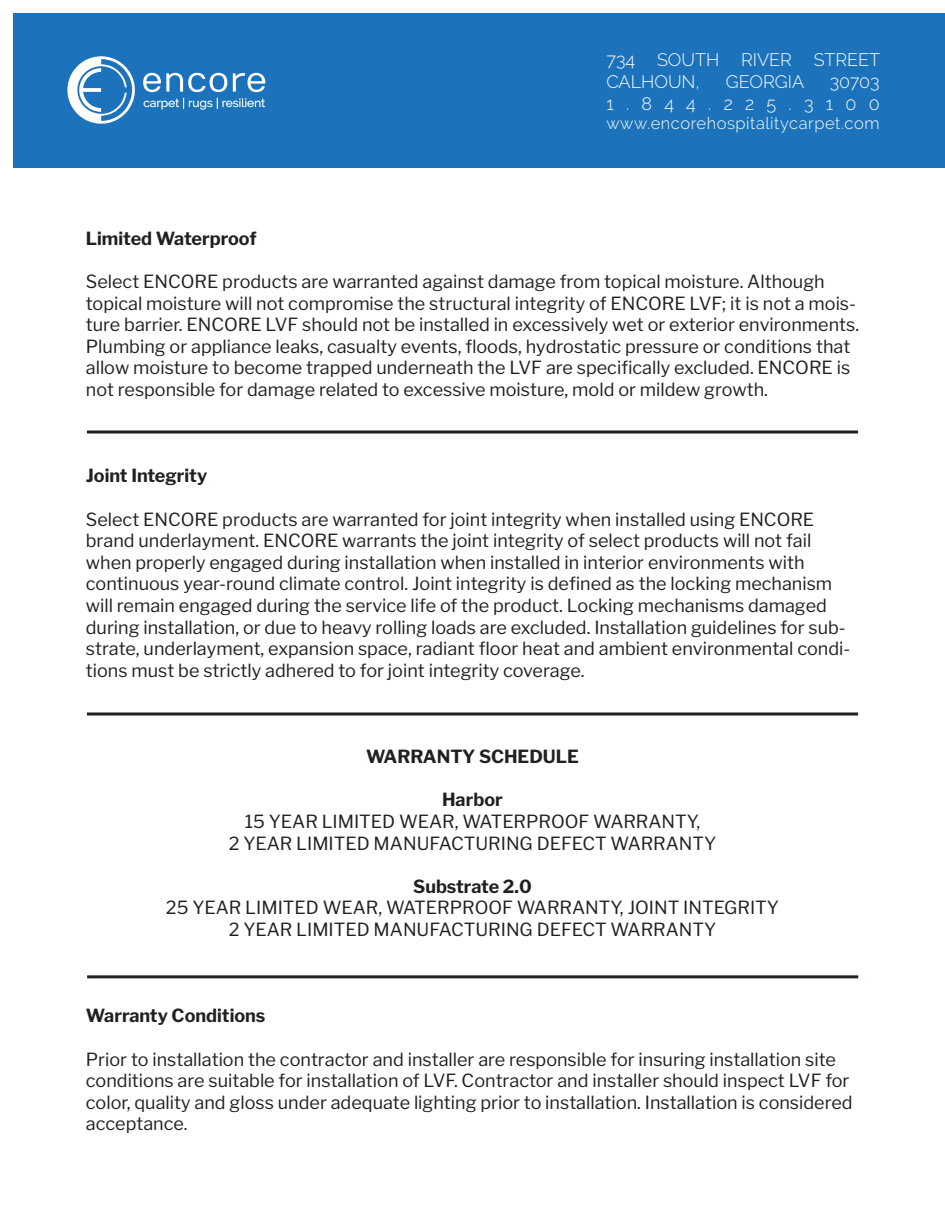
<style>
.page{position:relative;width:945px;height:1215px;background:#fff}
.page>*{position:absolute;margin:0;border:0;box-sizing:border-box;transform-origin:0 0}
.t1{font:18px/21.6px "Libre Franklin";color:#231f20}
.t2{font:700 18px "Libre Franklin";color:#231f20}
.t3{font:300 18px/21.6px "Raleway";color:#fff}
.t4{font:300 18px/21.6px "Raleway";letter-spacing:.68em;color:#fff;text-align:right}
.t5{font:300 16.5px "Raleway";letter-spacing:.035em;color:#fff}
</style>
<div class="page">
<div style="left:14px;top:14px;width:918px;height:154px;background:#1c73bb"></div>
<svg style="left:143px;top:73px;width:84px;height:19px"></svg>
<svg style="left:233px;top:73px;width:32px;height:19px"></svg>
<svg style="left:144px;top:98px;width:121px;height:12px"></svg>
<svg style="left:68px;top:56px;width:67px;height:68px"></svg>
<svg style="left:87px;top:430px;width:771px;height:4px;background:#595657"></svg>
<svg style="left:87px;top:712px;width:771px;height:4px;background:#595657"></svg>
<hr style="left:87px;top:975px;width:771px;height:3px;background:#231f20">
<div style="left:932px;top:14px;width:13px;height:154px;background:#1c73bb"></div>
<p class="t3" style="left:606px;top:49px;width:275px">734 SOUTH RIVER STREET<br>CALHOUN,</p>
<p class="t3" style="left:726px;top:71px;width:80px">GEORGIA</p>
<p class="t4" style="left:606px;top:71px;width:275px">30703<br>1.844.225.3100</p>
<p class="t5" style="left:606px;top:114px;width:275px">www.encorehospitalitycarpet.com</p>
<p class="t2" style="left:86px;top:224px;width:172px">Limited Waterproof</p>
<p class="t1" style="left:86px;top:271px;width:775px">Select ENCORE products are warranted against damage from topical moisture. Although topical moisture will not compromise the structural integrity of ENCORE LVF; it is not a mois&shy;ture barrier. ENCORE LVF should not be installed in excessively wet or exterior environments.<br>Plumbing or appliance leaks, casualty events, floods, hydrostatic pressure or conditions that allow moisture to become trapped underneath the LVF are specifically excluded. ENCORE is not responsible for damage related to excessive moisture, mold or mildew growth.</p>
<p class="t2" style="left:86px;top:462px;width:123px">Joint Integrity</p>
<p class="t1" style="left:86px;top:508px;width:766px">Select ENCORE products are warranted for joint integrity when installed using ENCORE brand underlayment. ENCORE warrants the joint integrity of select products will not fail when properly engaged during installation when installed in interior environments with continuous year-round climate control. Joint integrity is defined as the locking mechanism will remain engaged during the service life of the product. Locking mechanisms damaged during installation, or due to heavy rolling loads are excluded. Installation guidelines for sub&shy;strate, underlayment, expansion space, radiant floor heat and ambient environmental condi&shy;tions must be strictly adhered to for joint integrity coverage.</p>
<p class="t2" style="left:366px;top:742px;width:214px">WARRANTY SCHEDULE</p>
<p class="t2" style="left:442px;top:786px;width:62px">Harbor</p>
<p class="t1" style="left:229px;top:811px;width:489px;text-align:center">15 YEAR LIMITED WEAR, WATERPROOF WARRANTY,<br>2 YEAR LIMITED MANUFACTURING DEFECT WARRANTY</p>
<p class="t2" style="left:413px;top:872px;width:120px">Substrate 2.0</p>
<p class="t1" style="left:166px;top:897px;width:615px;text-align:center">25 YEAR LIMITED WEAR, WATERPROOF WARRANTY, JOINT INTEGRITY<br>2 YEAR LIMITED MANUFACTURING DEFECT WARRANTY</p>
<p class="t2" style="left:86px;top:1002px;width:181px">Warranty Conditions</p>
<p class="t1" style="left:86px;top:1048px;width:768px">Prior to installation the contractor and installer are responsible for insuring installation site conditions are suitable for installation of LVF. Contractor and installer should inspect LVF for color, quality and gloss under adequate lighting prior to installation. Installation is considered acceptance.</p>
</div>
